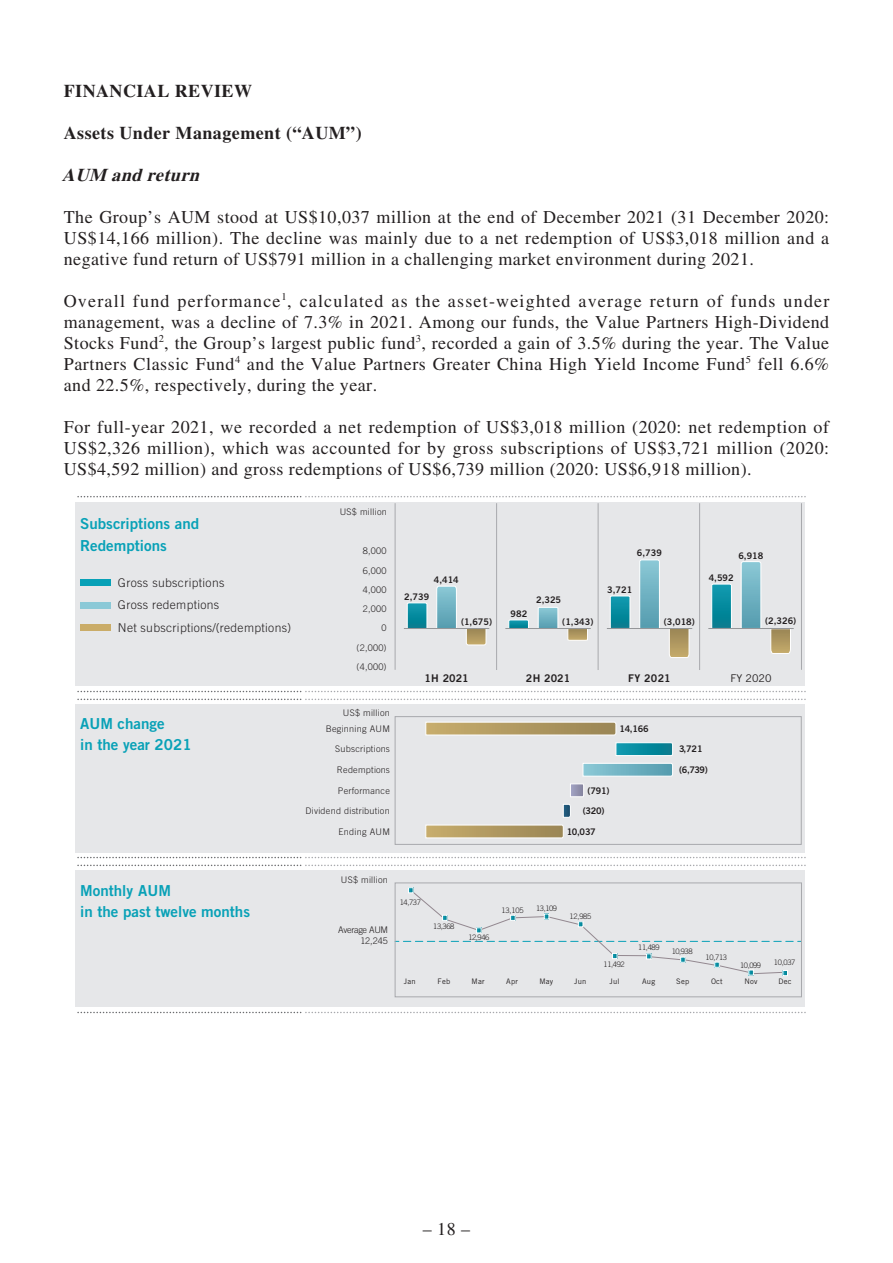
<style>
.page{position:relative;width:893px;height:1263px;background:#fff}
.page>*{position:absolute;margin:0;border:0;box-sizing:border-box;transform-origin:0 0}
.t1{font:18px/21px "Times LT Std";letter-spacing:.025em;color:#231f20;text-align:justify}
.t2{font:700 18px "Times LT Std";letter-spacing:.025em;color:#231f20}
.t3{font:italic 700 18px "Times LT Std";color:#231f20}
.t4{font:15.15px/21.1px "Trade Gothic LT Std Bd 2";color:#08a1b7}
.t5{font:300 12.15px/22.5px "Trade Gothic LT Std";letter-spacing:.03em;color:#231f20}
.t6{font:10.65px "Trade Gothic LT Std Bd 2";color:#231f20}
.t7{font:10.65px "Trade Gothic LT Std";color:#231f20}
.t8{font:300 9.15px/19.2px "Trade Gothic LT Std";letter-spacing:.025em;color:#231f20;text-align:justify}
.t9{font:9.15px "Trade Gothic LT Std Bd 2";color:#231f20}
.t10{font:300 9.15px/10.9px "Trade Gothic LT Std";letter-spacing:-.035em;color:#231f20;text-align:right}
.t11{font:300 7.5px "Trade Gothic LT Std";letter-spacing:-.05em;color:#231f20}
.t12{font:7.5px "Trade Gothic LT Std";letter-spacing:.03em;color:#231f20}
</style>
<div class="page">
<div style="left:75px;top:503px;width:730px;height:183px;background:#e6e7e9"></div>
<div style="left:75px;top:704px;width:730px;height:148px;background:#e6e7e9"></div>
<div style="left:75px;top:871px;width:730px;height:136px;background:#e6e7e9"></div>
<svg style="left:77px;top:496px;width:728px;height:1px"></svg>
<svg style="left:77px;top:1012px;width:728px;height:1px"></svg>
<svg style="left:77px;top:691px;width:728px;height:1px"></svg>
<svg style="left:77px;top:699px;width:728px;height:1px"></svg>
<svg style="left:77px;top:857px;width:728px;height:1px"></svg>
<svg style="left:77px;top:865px;width:728px;height:1px"></svg>
<div style="left:80px;top:580px;width:31px;height:6px;background:#08a1b7"></div>
<div style="left:80px;top:602px;width:31px;height:6px;background:#8bc9d7"></div>
<div style="left:80px;top:625px;width:31px;height:6px;background:#caac68"></div>
<svg style="left:395px;top:852px;width:407px;height:145px"></svg>
<svg style="left:395px;top:887px;width:406px;height:89px"></svg>
<svg style="left:395px;top:503px;width:407px;height:342px"></svg>
<svg style="left:406px;top:602px;width:22px;height:26px"></svg>
<svg style="left:436px;top:585px;width:21px;height:43px"></svg>
<svg style="left:466px;top:629px;width:21px;height:17px"></svg>
<svg style="left:508px;top:619px;width:21px;height:9px"></svg>
<svg style="left:537px;top:607px;width:22px;height:21px"></svg>
<svg style="left:567px;top:629px;width:21px;height:12px"></svg>
<svg style="left:609px;top:595px;width:22px;height:33px"></svg>
<svg style="left:639px;top:559px;width:21px;height:69px"></svg>
<svg style="left:669px;top:629px;width:21px;height:29px"></svg>
<hr style="left:404px;top:628px;width:85px;height:1px;background:#939598">
<hr style="left:607px;top:628px;width:85px;height:1px;background:#939598">
<svg style="left:711px;top:583px;width:21px;height:45px"></svg>
<svg style="left:740px;top:561px;width:22px;height:67px"></svg>
<svg style="left:770px;top:629px;width:21px;height:25px"></svg>
<hr style="left:708px;top:628px;width:86px;height:1px;background:#939598">
<hr style="left:505px;top:628px;width:86px;height:1px;background:#939598">
<svg style="left:425px;top:721px;width:192px;height:15px;background:#bfad82"></svg>
<svg style="left:562px;top:803px;width:9px;height:15px"></svg>
<svg style="left:570px;top:783px;width:14px;height:14px"></svg>
<svg style="left:615px;top:742px;width:58px;height:14px"></svg>
<svg style="left:425px;top:824px;width:139px;height:15px;background:#bfad82"></svg>
<svg style="left:582px;top:762px;width:91px;height:15px"></svg>
<p class="t2" style="left:64px;top:80px;width:190px">FINANCIAL REVIEW</p>
<p class="t2" style="left:64px;top:122px;width:299px">Assets Under Management (“AUM”)</p>
<p class="t3" style="left:62px;top:164px;width:144px">AUM and return</p>
<p class="t1" style="left:64px;top:207px;width:767px">The Group’s AUM stood at US$10,037 million at the end of December 2021 (31 December 2020:<br>US$14,166 million). The decline was mainly due to a net redemption of US$3,018 million and a negative fund return of US$791 million in a challenging market environment during 2021.</p>
<p class="t1" style="left:64px;top:291px;width:767px">Overall fund performance<sup>1</sup>, calculated as the asset-weighted average return of funds under management, was a decline of 7.3% in 2021. Among our funds, the Value Partners High-Dividend Stocks Fund<sup>2</sup>, the Group’s largest public fund<sup>3</sup>, recorded a gain of 3.5% during the year. The Value Partners Classic Fund<sup>4</sup> and the Value Partners Greater China High Yield Income Fund<sup>5</sup> fell 6.6% and 22.5%, respectively, during the year.</p>
<p class="t1" style="left:64px;top:417px;width:767px">For full-year 2021, we recorded a net redemption of US$3,018 million (2020: net redemption of US$2,326 million), which was accounted for by gross subscriptions of US$3,721 million (2020:<br>US$4,592 million) and gross redemptions of US$6,739 million (2020: US$6,918 million).</p>
<p class="t4" style="left:80px;top:513px;width:121px">Subscriptions and<br>Redemptions</p>
<p class="t5" style="left:118px;top:571px;width:175px">Gross subscriptions<br>Gross redemptions<br>Net subscriptions/(redemptions)</p>
<p class="t4" style="left:80px;top:713px;width:113px">AUM change<br>in the year 2021</p>
<p class="t4" style="left:80px;top:879px;width:171px">Monthly AUM<br>in the past twelve months</p>
<p class="t8" style="left:340px;top:502px;width:49px">US$ million</p>
<p class="t8" style="left:363px;top:541px;width:25px">8,000<br>6,000<br>4,000</p>
<p class="t8" style="left:381px;top:618px;width:7px">0</p>
<p class="t8" style="left:363px;top:599px;width:25px">2,000</p>
<p class="t8" style="left:356px;top:637px;width:32px">(2,000) (4,000)</p>
<p class="t8" style="left:343px;top:703px;width:49px">US$ million</p>
<p class="t8" style="left:326px;top:719px;width:66px">Beginning AUM</p>
<p class="t8" style="left:335px;top:739px;width:56px">Subscriptions</p>
<p class="t8" style="left:337px;top:760px;width:55px">Redemptions</p>
<p class="t8" style="left:338px;top:781px;width:54px">Performance</p>
<p class="t8" style="left:305px;top:801px;width:86px">Dividend distribution</p>
<p class="t8" style="left:339px;top:822px;width:53px">Ending AUM</p>
<p class="t9" style="left:434px;top:574px;width:27px">4,414</p>
<p class="t9" style="left:404px;top:591px;width:27px">2,739</p>
<p class="t9" style="left:536px;top:594px;width:27px">2,325</p>
<p class="t9" style="left:637px;top:547px;width:27px">6,739</p>
<p class="t9" style="left:607px;top:584px;width:27px">3,721</p>
<p class="t9" style="left:511px;top:608px;width:18px">982</p>
<p class="t9" style="left:461px;top:616px;width:33px">(1,675)</p>
<p class="t9" style="left:562px;top:616px;width:33px">(1,343)</p>
<p class="t9" style="left:664px;top:616px;width:33px">(3,018)</p>
<p class="t9" style="left:738px;top:550px;width:27px">6,918</p>
<p class="t9" style="left:709px;top:572px;width:27px">4,592</p>
<p class="t9" style="left:765px;top:615px;width:33px">(2,326)</p>
<p class="t6" style="left:424px;top:671px;width:46px">1H 2021</p>
<p class="t6" style="left:526px;top:671px;width:46px">2H 2021</p>
<p class="t6" style="left:628px;top:671px;width:44px">FY 2021</p>
<p class="t7" style="left:731px;top:671px;width:42px">FY 2020</p>
<p class="t9" style="left:620px;top:723px;width:30px">14,166</p>
<p class="t9" style="left:587px;top:785px;width:24px">(791)</p>
<p class="t9" style="left:567px;top:826px;width:31px">10,037</p>
<p class="t9" style="left:583px;top:805px;width:23px">(320)</p>
<p class="t9" style="left:679px;top:743px;width:25px">3,721</p>
<p class="t9" style="left:679px;top:764px;width:30px">(6,739)</p>
<p class="t8" style="left:341px;top:870px;width:48px">US$ million</p>
<p class="t10" style="left:338px;top:924px;width:52px">Average AUM<br>12,245</p>
<p class="t11" style="left:400px;top:898px;width:23px">14,737</p>
<p class="t11" style="left:433px;top:922px;width:23px">13,368</p>
<p class="t11" style="left:468px;top:933px;width:22px">12,946</p>
<p class="t11" style="left:502px;top:905px;width:24px">13,105</p>
<p class="t11" style="left:536px;top:904px;width:22px">13,109</p>
<p class="t11" style="left:569px;top:912px;width:23px">12,985</p>
<p class="t11" style="left:603px;top:959px;width:23px">11,492</p>
<p class="t11" style="left:638px;top:943px;width:23px">11,489</p>
<p class="t11" style="left:672px;top:947px;width:22px">10,938</p>
<p class="t11" style="left:706px;top:953px;width:23px">10,713</p>
<p class="t11" style="left:740px;top:961px;width:22px">10,099</p>
<p class="t11" style="left:774px;top:958px;width:23px">10,037</p>
<p class="t12" style="left:404px;top:977px;width:13px">Jan</p>
<p class="t12" style="left:438px;top:977px;width:14px">Feb</p>
<p class="t12" style="left:471px;top:977px;width:15px">Mar</p>
<p class="t12" style="left:506px;top:977px;width:13px">Apr</p>
<p class="t12" style="left:539px;top:977px;width:15px">May</p>
<p class="t12" style="left:574px;top:977px;width:14px">Jun</p>
<p class="t12" style="left:609px;top:977px;width:12px">Jul</p>
<p class="t12" style="left:642px;top:977px;width:15px">Aug</p>
<p class="t12" style="left:676px;top:977px;width:15px">Sep</p>
<p class="t12" style="left:711px;top:977px;width:13px">Oct</p>
<p class="t12" style="left:744px;top:977px;width:15px">Nov</p>
<p class="t12" style="left:779px;top:977px;width:15px">Dec</p>
<p class="t1" style="left:423px;top:1218px;width:49px">– 18 –</p>
</div>
